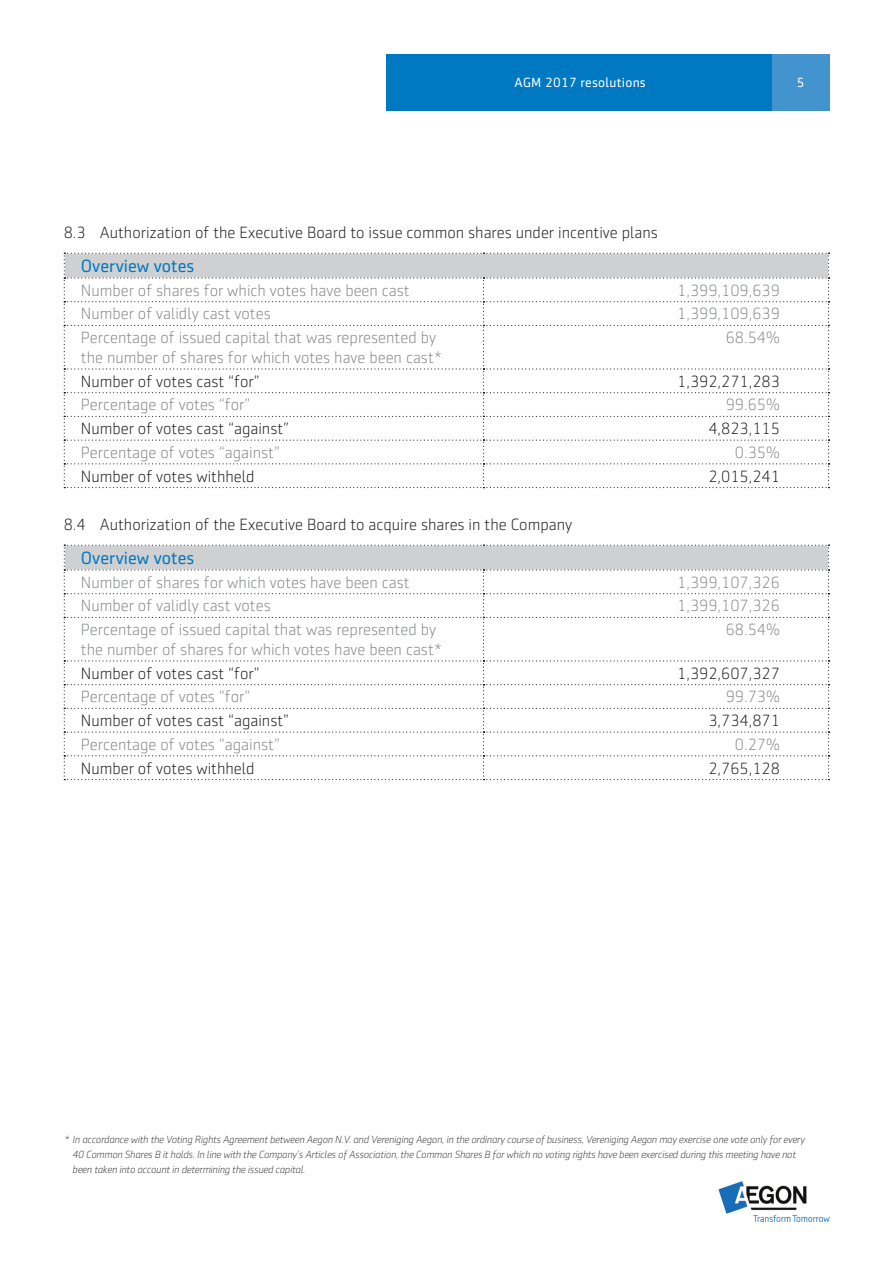
<style>
.page{position:relative;width:893px;height:1263px;background:#fff}
.page>*{position:absolute;margin:0;border:0;box-sizing:border-box;transform-origin:0 0}
.blauwe_tabel_kop{font:18px "Sentico Sans DT";color:#0079c2}
.Licht_grijs_tekst_in{font:300 16.5px/19.8px "Sentico Sans DT";color:#87898c}
.broodtext_zwart{font:300 16.5px "Sentico Sans DT";color:#231f20}
.Licht_grijs_tekst_in-2{font:300 16.5px "Sentico Sans DT";color:#231f20}
.cijfers_in_tabel{font:300 16.5px "Sentico Sans DT";color:#87898c}
.cijfers_in_tabel-2{font:300 16.5px "Sentico Sans DT";color:#231f20}
.broodtext_zwart-2{font:300 16.5px "Sentico Sans DT";color:#87898c}
.t1{font:13.5px "Sentico Sans DT";letter-spacing:.02em;color:#fff}
.VOETNOTEN{font:italic 300 10.5px/15px "Sentico Sans DT";letter-spacing:-.02em;color:#3e3e3f}
</style>
<div class="page">
<svg style="left:64px;top:253px;width:766px;height:235px"></svg>
<svg style="left:64px;top:545px;width:766px;height:235px"></svg>
<img style="left:719px;top:1182px;width:110px;height:39px">
<div style="left:386px;top:54px;width:386px;height:57px;background:#0079c2"></div>
<div style="left:772px;top:54px;width:58px;height:57px;background:#4393cf"></div>
<p class="t1" style="left:515px;top:75px;width:133px">AGM 2017 resolutions</p>
<p class="t1" style="left:797px;top:75px;width:9px">5</p>
<p class="broodtext_zwart" style="left:64px;top:224px;width:596px">8.3 Authorization of the Executive Board to issue common shares under incentive plans</p>
<p class="blauwe_tabel_kop" style="left:81px;top:256px;width:115px">Overview votes</p>
<p class="Licht_grijs_tekst_in" style="left:81px;top:280px;width:330px">Number of shares for which votes have been cast</p>
<p class="cijfers_in_tabel" style="left:677px;top:281px;width:104px">1,399,109,639</p>
<p class="Licht_grijs_tekst_in" style="left:81px;top:304px;width:191px">Number of validly cast votes</p>
<p class="cijfers_in_tabel" style="left:677px;top:305px;width:104px">1,399,109,639</p>
<p class="Licht_grijs_tekst_in" style="left:81px;top:328px;width:363px">Percentage of issued capital that was represented by the number of shares for which votes have been cast*</p>
<p class="cijfers_in_tabel" style="left:726px;top:329px;width:56px">68.54%</p>
<p class="Licht_grijs_tekst_in-2" style="left:81px;top:372px;width:180px">Number of votes cast “for”</p>
<p class="cijfers_in_tabel-2" style="left:677px;top:372px;width:104px">1,392,271,283</p>
<p class="Licht_grijs_tekst_in" style="left:81px;top:395px;width:171px">Percentage of votes “for”</p>
<p class="broodtext_zwart-2" style="left:726px;top:396px;width:56px">99.65%</p>
<p class="Licht_grijs_tekst_in-2" style="left:81px;top:420px;width:210px">Number of votes cast “against”</p>
<p class="broodtext_zwart" style="left:708px;top:420px;width:73px">4,823,115</p>
<p class="Licht_grijs_tekst_in" style="left:81px;top:442px;width:201px">Percentage of votes “against”</p>
<p class="broodtext_zwart-2" style="left:735px;top:443px;width:47px">0.35%</p>
<p class="Licht_grijs_tekst_in-2" style="left:81px;top:467px;width:175px">Number of votes withheld</p>
<p class="broodtext_zwart" style="left:708px;top:467px;width:73px">2,015,241</p>
<p class="broodtext_zwart" style="left:64px;top:516px;width:510px">8.4 Authorization of the Executive Board to acquire shares in the Company</p>
<p class="blauwe_tabel_kop" style="left:81px;top:548px;width:115px">Overview votes</p>
<p class="Licht_grijs_tekst_in" style="left:81px;top:572px;width:330px">Number of shares for which votes have been cast</p>
<p class="cijfers_in_tabel" style="left:677px;top:573px;width:104px">1,399,107,326</p>
<p class="Licht_grijs_tekst_in" style="left:81px;top:596px;width:191px">Number of validly cast votes</p>
<p class="cijfers_in_tabel" style="left:677px;top:597px;width:104px">1,399,107,326</p>
<p class="Licht_grijs_tekst_in" style="left:81px;top:620px;width:363px">Percentage of issued capital that was represented by the number of shares for which votes have been cast*</p>
<p class="cijfers_in_tabel" style="left:726px;top:621px;width:56px">68.54%</p>
<p class="Licht_grijs_tekst_in-2" style="left:81px;top:664px;width:180px">Number of votes cast “for”</p>
<p class="cijfers_in_tabel-2" style="left:677px;top:664px;width:104px">1,392,607,327</p>
<p class="Licht_grijs_tekst_in" style="left:81px;top:687px;width:171px">Percentage of votes “for”</p>
<p class="broodtext_zwart-2" style="left:726px;top:688px;width:56px">99.73%</p>
<p class="Licht_grijs_tekst_in-2" style="left:81px;top:712px;width:210px">Number of votes cast “against”</p>
<p class="broodtext_zwart" style="left:708px;top:712px;width:73px">3,734,871</p>
<p class="Licht_grijs_tekst_in" style="left:81px;top:734px;width:201px">Percentage of votes “against”</p>
<p class="broodtext_zwart-2" style="left:735px;top:735px;width:47px">0.27%</p>
<p class="Licht_grijs_tekst_in-2" style="left:81px;top:759px;width:175px">Number of votes withheld</p>
<p class="broodtext_zwart" style="left:708px;top:759px;width:73px">2,765,128</p>
<p class="VOETNOTEN" style="left:72px;top:1132px;width:734px;text-indent:-9px">* In accordance with the Voting Rights Agreement between Aegon N.V. and Vereniging Aegon, in the ordinary course of business, Vereniging Aegon may exercise one vote only for every<br>40 Common Shares B it holds. In line with the Company’s Articles of Association, the Common Shares B for which no voting rights have been exercised during this meeting have not been taken into account in determining the issued capital.</p>
</div>
